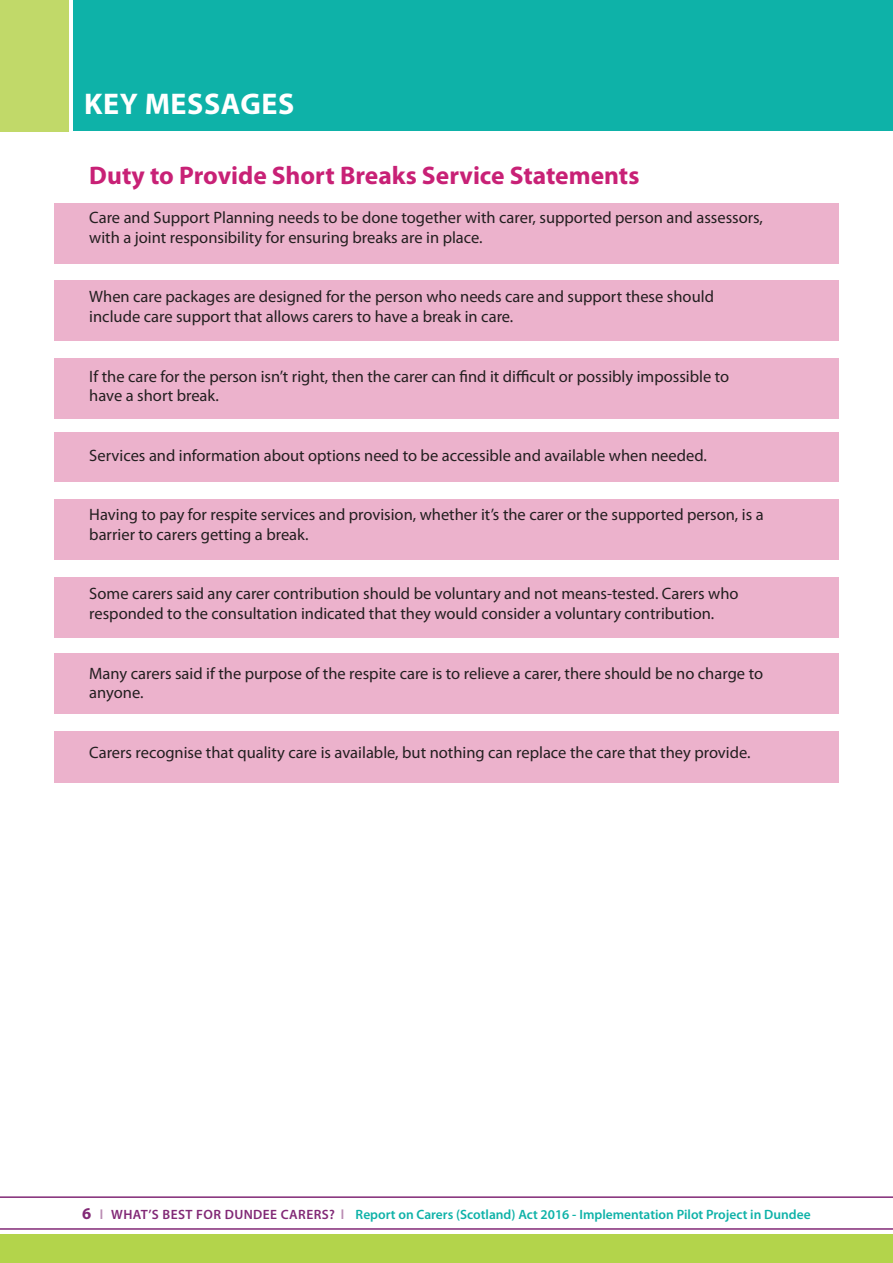
<style>
.page{position:relative;width:893px;height:1263px;background:#fff}
.page>*{position:absolute;margin:0;border:0;box-sizing:border-box;transform-origin:0 0}
.t1{font:700 30px "Myriad Pro";letter-spacing:.02em;color:#fff}
.t2{font:700 25.5px "Myriad Pro";color:#c82176}
.t3{font:16.5px/19.8px "Myriad Pro";color:#231f20}
.t4{font:600 13.5px "Myriad Pro";color:#0eb2a8}
.s1{font-weight:700;font-size:16.5px;color:#822976}
.s2{color:#ba8bb2}
.s3{color:#822976}
</style>
<div class="page">
<div style="left:0;top:1235px;width:893px;height:28px;background:#b3d44b"></div>
<hr style="left:0;top:1196px;width:893px;height:2px;background:#822976">
<hr style="left:0;top:1228px;width:893px;height:2px;background:#822976">
<svg style="left:68px;top:0;width:6px;height:129px"></svg>
<div style="left:74px;top:0;width:817px;height:130px;background:#0eb2a8"></div>
<div style="left:0;top:0;width:68px;height:131px;background:#c1d969"></div>
<hr style="left:891px;top:0;width:2px;height:131px;background:#0eb2a8">
<div style="left:54px;top:280px;width:785px;height:61px;background:#ecb2cc"></div>
<div style="left:54px;top:203px;width:785px;height:60px;background:#ecb2cc"></div>
<div style="left:54px;top:358px;width:785px;height:60px;background:#ecb2cc"></div>
<div style="left:54px;top:432px;width:785px;height:50px;background:#ecb2cc"></div>
<div style="left:54px;top:499px;width:785px;height:60px;background:#ecb2cc"></div>
<div style="left:54px;top:577px;width:785px;height:60px;background:#ecb2cc"></div>
<div style="left:54px;top:653px;width:785px;height:61px;background:#ecb2cc"></div>
<div style="left:54px;top:731px;width:785px;height:51px;background:#ecb2cc"></div>
<h1 class="t1" style="left:84px;top:85px;width:211px">KEY MESSAGES</h1>
<h2 class="t2" style="left:89px;top:158px;width:552px">Duty to Provide Short Breaks Service Statements</h2>
<p class="t3" style="left:89px;top:207px;width:675px">Care and Support Planning needs to be done together with carer, supported person and assessors, with a joint responsibility for ensuring breaks are in place.</p>
<p class="t3" style="left:89px;top:287px;width:626px">When care packages are designed for the person who needs care and support these should include care support that allows carers to have a break in care.</p>
<p class="t3" style="left:89px;top:366px;width:641px">If the care for the person isn’t right, then the carer can find it difficult or possibly impossible to have a short break.</p>
<p class="t3" style="left:89px;top:445px;width:619px">Services and information about options need to be accessible and available when needed.</p>
<p class="t3" style="left:89px;top:504px;width:676px">Having to pay for respite services and provision, whether it’s the carer or the supported person, is a barrier to carers getting a break.</p>
<p class="t3" style="left:89px;top:584px;width:651px">Some carers said any carer contribution should be voluntary and not means-tested. Carers who responded to the consultation indicated that they would consider a voluntary contribution.</p>
<p class="t3" style="left:89px;top:663px;width:675px">Many carers said if the purpose of the respite care is to relieve a carer, there should be no charge to anyone.</p>
<p class="t3" style="left:89px;top:742px;width:663px">Carers recognise that quality care is available, but nothing can replace the care that they provide.</p>
<p class="t4" style="left:82px;top:1206px;width:730px"><span class="s1">6</span> <span class="s2">l</span> <span class="s3">WHAT’S BEST FOR DUNDEE CARERS?</span> <span class="s2">l</span> Report on Carers (Scotland) Act 2016 - Implementation Pilot Project in Dundee</p>
</div>
